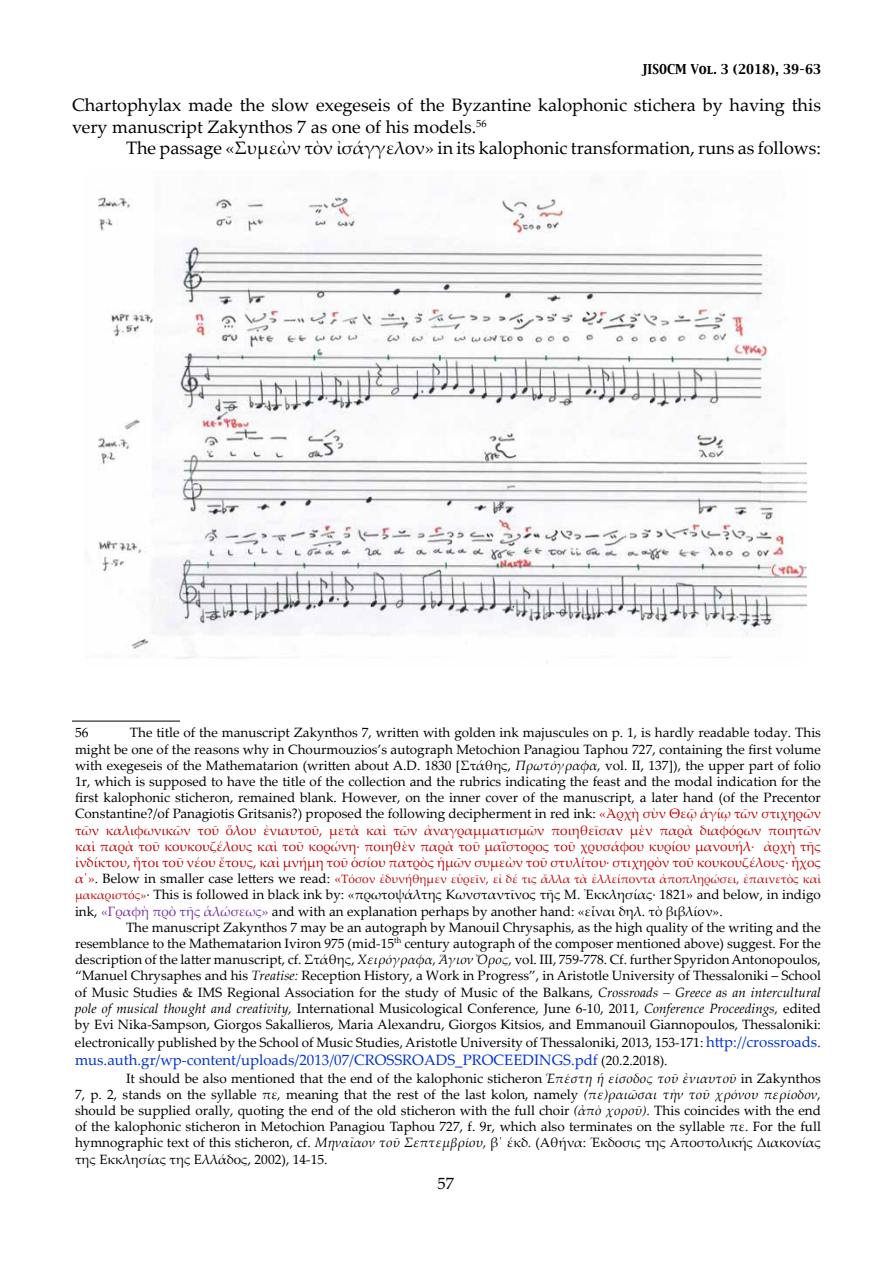
<style>
.page{position:relative;width:893px;height:1263px;background:#fff}
.page>*{position:absolute;margin:0;border:0;box-sizing:border-box;transform-origin:0 0}
.t1{font:18px/21.6px "Palatino Linotype";color:#000}
.t2{font:16.5px "Palatino Linotype";color:#000}
.t3{font:15px "Palatino Linotype";color:#03c}
.t4{font:13.5px/16.2px "Palatino Linotype";color:#000;text-align:justify}
.t5{font:12px "Palatino Linotype";color:#c00000}
.t6{font:12px "Capitals";color:#000}
.s1{font-style:italic}
.s2{color:#c00000}
.s3{font-size:13.5px}
.s4{font-size:13.5px;color:#000}
.s5{font-size:12px;color:#c00000}
.s6{color:#7030a0}
.s7{font-size:15px;color:#03c}
</style>
<div class="page">
<hr style="left:72px;top:721px;width:108px;height:1px;background:#000">
<img style="left:98px;top:196px;width:708px;height:467px">
<p class="t6" style="left:642px;top:61px;width:181px">JISOCM Vol. 3 (2018), 39–63</p>
<h1 class="t1" style="left:72px;top:93px;width:750px">Chartophylax made the slow exegeseis of the Byzantine kalophonic stichera by having this very manuscript Zakynthos 7 as one of his models.<sup>56</sup></h1>
<h1 class="t1" style="left:126px;top:137px;width:696px">The passage «Συμεὼν τὸν ἰσάγγελον» in its kalophonic transformation, runs as follows:</h1>
<p class="t4" style="left:75px;top:724px;width:747px;text-indent:55px">The title of the manuscript Zakynthos 7, written with golden ink majuscules on p. 1, is hardly readable today. Τhis might be one of the reasons why in Chourmouzios’s autograph Metochion Panagiou Taphou 727, containing the first volume with exegeseis of the Mathematarion (written about A.D. 1830 [Στάθης, <span class="s1">Πρωτόγραφα,</span> vol. II, 137]), the upper part of folio 1r, which is supposed to have the title of the collection and the rubrics indicating the feast and the modal indication for the first kalophonic sticheron, remained blank. However, on the inner cover of the manuscript, a later hand (of the Precentor Constantine?/of Panagiotis Gritsanis?) proposed the following decipherment in red ink: <span class="s2">«Ἀρχὴ σὺν Θεῷ ἁγίῳ τῶν στιχηρῶν τῶν καλιφωνικῶν τοῦ ὅλου ἐνιαυτοῦ, μετὰ καὶ τῶν ἀναγραμματισμῶν ποιηθεῖσαν μὲν παρὰ διαφόρων ποιητῶν καὶ παρὰ τοῦ κουκουζέλους καὶ τοῦ κορώνη· ποιηθὲν παρὰ τοῦ μαΐστορος τοῦ χρυσάφου κυρίου μανουήλ· ἀρχὴ τῆς ἰνδίκτου, ἤτοι τοῦ νέου ἔτους, καὶ μνήμη τοῦ ὁσίου πατρὸς ἡμῶν συμεὼν τοῦ στυλίτου· στιχηρὸν τοῦ κουκουζέλους· ἦχος</span></p>
<p class="t5" style="left:75px;top:870px;width:747px"><span class="s3">α΄»</span><span class="s4">. Below in smaller case letters we read:</span> <span class="s3">«</span>Τόσον ἐδυνήθημεν εὑρεῖν, εἰ δέ τις ἄλλα τὰ ἐλλείποντα ἀποπληρώσει, ἐπαινετὸς καὶ</p>
<p class="t4" style="left:75px;top:886px;width:747px"><span class="s5">μακαριστός»</span>· This is followed in black ink by: «πρωτοψάλτης Κωνσταντῖνος τῆς Μ. Ἐκκλησίας· 1821» and below, in indigo ink, <span class="s6">«Γραφὴ πρὸ τῆς ἁλώσεως»</span> and with an explanation perhaps by another hand: «εἶναι δηλ. τὸ βιβλίον».</p>
<p class="t4" style="left:75px;top:918px;width:747px;text-indent:51px">The manuscript Zakynthos 7 may be an autograph by Manouil Chrysaphis, as the high quality of the writing and the resemblance to the Mathematarion Iviron 975 (mid-15<sup>th</sup> century autograph of the composer mentioned above) suggest. For the description of the latter manuscript, cf. Στάθης, <span class="s1">Χειρόγραφα, Ἅγιον Ὄρος,</span> vol. IΙI, 759-778. Cf. further Spyridon Antonopoulos, “Manuel Chrysaphes and his <span class="s1">Treatise:</span> Reception History, a Work in Progress”, in Aristotle University of Thessaloniki – School of Music Studies &amp; IMS Regional Association for the study of Music of the Balkans, <span class="s1">Crossroads – Greece as an intercultural pole of musical thought and creativity,</span> International Musicological Conference, June 6-10, 2011, <span class="s1">Conference Proceedings,</span> edited by Evi Nika-Sampson, Giorgos Sakallieros, Maria Alexandru, Giorgos Kitsios, and Emmanouil Giannopoulos, Thessaloniki:</p>
<p class="t4" style="left:75px;top:1034px;width:747px">electronically published by the School of Music Studies, Aristotle University of Thessaloniki, 2013, 153-171: <span class="s7">http://crossroads.</span></p>
<p class="t3" style="left:75px;top:1049px;width:594px">mus.auth.gr/wp-content/uploads/2013/07/CROSSROADS_PROCEEDINGS.pdf <span class="s4">(20.2.2018).</span></p>
<p class="t4" style="left:75px;top:1069px;width:747px;text-indent:51px">It should be also mentioned that the end of the kalophonic sticheron <span class="s1">Ἑπέστη ἡ είσοδος τοῦ ἐνιαυτοῦ</span> in Zakynthos 7, p. 2, stands on the syllable πε<span class="s1">,</span> meaning that the rest of the last kolon, namely <span class="s1">(πε)ραιῶσαι τὴν τοῦ χρόνου περίοδον, </span>should be supplied orally, quoting the end of the old sticheron with the full choir <span class="s1">(ἀπὸ χοροῦ).</span> This coincides with the end of the kalophonic sticheron in Metochion Panagiou Taphou 727, f. 9r, which also terminates on the syllable πε. For the full hymnographic text of this sticheron, cf. <span class="s1">Μηναῖαον τοῦ Σεπτεμβρίου,</span> β΄ έκδ<span class="s1">.</span> (Αθήνα: Έκδοσις της Αποστολικής Διακονίας της Εκκλησίας της Ελλάδος, 2002), 14-15.</p>
<p class="t4" style="left:75px;top:724px;width:15px">56</p>
<p class="t2" style="left:437px;top:1172px;width:18px">57</p>
</div>
